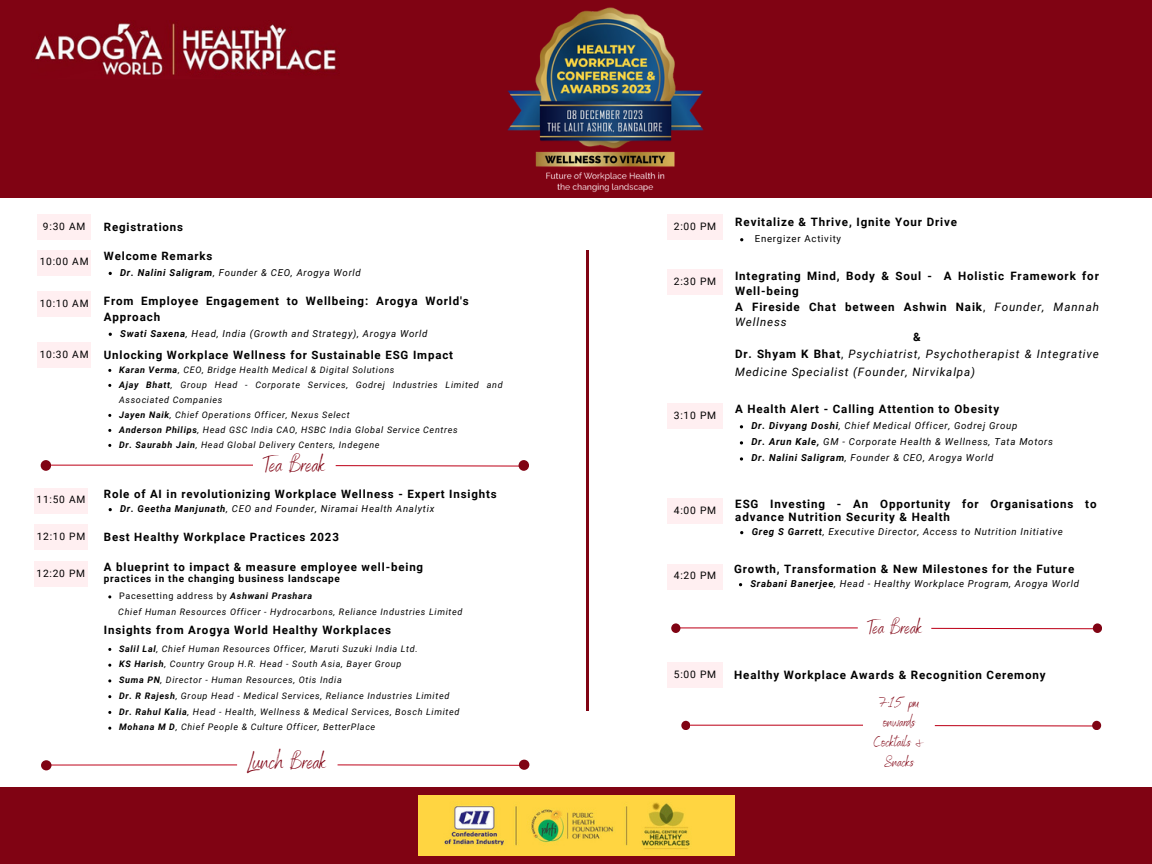
<style>
.page{position:relative;width:1152px;height:864px;background:#fff}
.page>*{position:absolute;margin:0;border:0;box-sizing:border-box;transform-origin:0 0}
.t1{font:22.5px "Benedict";color:#800313}
.t2{font:19.8px "Benedict";color:#800313}
.t3{font:14.4px/19.6px "Benedict";color:#800313;text-align:center}
.t4{font:700 11.55px/15.5px "Roboto";letter-spacing:.075em;color:#000}
.t5{font:italic 11.55px/18.3px "Roboto";letter-spacing:.075em;color:#000}
.t6{font:10.35px "Roboto";letter-spacing:.075em;color:#000}
.t7{font:10.2px "Roboto";letter-spacing:.075em;color:#000}
.t8{font:700 10.05px "Roboto";letter-spacing:.075em;color:#000}
.t9{font:italic 9.6px "Roboto";letter-spacing:.075em;color:#000}
.t10{font:9.6px "Roboto";letter-spacing:.075em;color:#000}
.t11{font:italic 9px/15px "Roboto";letter-spacing:.075em;color:#000}
.t12{font:9px "Roboto";letter-spacing:.075em;color:#000}
.s1{font-weight:700}
.s2{font-weight:700;font-style:italic}
.s3{font-weight:400}
.s4{font-weight:400;font-style:italic}
.s5{font-weight:700;font-style:normal}
.s6{font-style:normal}
</style>
<div class="page">
<div style="left:37px;top:214px;width:54px;height:26px;background:#ffeff1"></div>
<div style="left:37px;top:250px;width:54px;height:26px;background:#ffeff1"></div>
<div style="left:37px;top:342px;width:54px;height:26px;background:#ffeff1"></div>
<hr style="left:43px;top:765px;width:194px;height:1px;background:#bd0018">
<div style="left:41px;top:760px;width:11px;height:10px;background:#800313"></div>
<hr style="left:338px;top:765px;width:189px;height:1px;background:#bd0018">
<div style="left:519px;top:760px;width:10px;height:10px;background:#800313"></div>
<div style="left:0;top:787px;width:1152px;height:77px;background:#800313"></div>
<img style="left:418px;top:795px;width:316px;height:61px">
<div style="left:0;top:0;width:1152px;height:198px;background:#800313"></div>
<img style="left:34px;top:23px;width:303px;height:52px">
<img style="left:507px;top:7px;width:197px;height:139px">
<img style="left:535px;top:146px;width:140px;height:46px">
<div style="left:34px;top:524px;width:54px;height:26px;background:#ffeff1"></div>
<div style="left:34px;top:488px;width:54px;height:26px;background:#ffeff1"></div>
<hr style="left:42px;top:465px;width:211px;height:1px;background:#bd0018">
<div style="left:41px;top:460px;width:10px;height:11px;background:#800313"></div>
<hr style="left:336px;top:465px;width:189px;height:1px;background:#bd0018">
<div style="left:519px;top:460px;width:10px;height:11px;background:#800313"></div>
<div style="left:34px;top:561px;width:54px;height:26px;background:#ffeff1"></div>
<div style="left:668px;top:403px;width:55px;height:26px;background:#ffeff1"></div>
<div style="left:668px;top:564px;width:55px;height:26px;background:#ffeff1"></div>
<div style="left:668px;top:662px;width:55px;height:26px;background:#ffeff1"></div>
<div style="left:668px;top:498px;width:55px;height:26px;background:#ffeff1"></div>
<hr style="left:683px;top:725px;width:180px;height:1px;background:#bd0018">
<div style="left:681px;top:721px;width:9px;height:9px;background:#800313"></div>
<hr style="left:935px;top:725px;width:163px;height:1px;background:#bd0018">
<div style="left:1092px;top:721px;width:9px;height:9px;background:#800313"></div>
<hr style="left:673px;top:628px;width:185px;height:1px;background:#bd0018">
<div style="left:671px;top:623px;width:9px;height:10px;background:#800313"></div>
<hr style="left:931px;top:628px;width:168px;height:1px;background:#bd0018">
<div style="left:1093px;top:623px;width:9px;height:10px;background:#800313"></div>
<div style="left:668px;top:269px;width:55px;height:26px;background:#ffeff1"></div>
<div style="left:37px;top:291px;width:54px;height:26px;background:#ffeff1"></div>
<div style="left:668px;top:214px;width:55px;height:26px;background:#ffeff1"></div>
<hr style="left:586px;top:250px;width:3px;height:460px;background:#800313">
<svg style="left:740px;top:441px;width:3px;height:4px"></svg>
<svg style="left:740px;top:457px;width:3px;height:4px"></svg>
<p class="t7" style="left:43px;top:220px;width:44px">9:30 AM</p>
<p class="t7" style="left:40px;top:256px;width:50px">10:00 AM</p>
<p class="t4" style="left:104px;top:219px;width:81px">Registrations</p>
<p class="t6" style="left:674px;top:220px;width:44px">2:00 PM</p>
<p class="t4" style="left:104px;top:248px;width:110px">Welcome Remarks</p>
<p class="t9" style="left:120px;top:267px;width:242px"><span class="s1">Dr. Nalini Saligram</span>, Founder &amp; CEO, Arogya World</p>
<p class="t6" style="left:674px;top:276px;width:44px">2:30 PM</p>
<p class="t7" style="left:40px;top:297px;width:50px">10:10 AM</p>
<p class="t4" style="left:104px;top:293px;width:367px;line-height:16px">From Employee Engagement to Wellbeing: Arogya World's<br>Approach</p>
<p class="t9" style="left:120px;top:328px;width:309px"><span class="s1">Swati Saxena</span>, Head, India (Growth and Strategy), Arogya World</p>
<p class="t7" style="left:40px;top:348px;width:50px">10:30 AM</p>
<p class="t4" style="left:104px;top:347px;width:351px">Unlocking Workplace Wellness for Sustainable ESG Impact</p>
<p class="t11" style="left:119px;top:362px;width:277px"><span class="s1">Karan Verma</span>, CEO, Bridge Health Medical &amp; Digital Solutions</p>
<p class="t11" style="left:119px;top:377px;width:385px"><span class="s1">Ajay Bhatt</span>, Group Head - Corporate Services, Godrej Industries Limited and<br>Associated Companies</p>
<p class="t11" style="left:119px;top:407px;width:232px"><span class="s1">Jayen Naik</span>, Chief Operations Officer, Nexus Select</p>
<p class="t11" style="left:119px;top:422px;width:340px"><span class="s1">Anderson Philips</span>, Head GSC India CAO, HSBC India Global Service Centres</p>
<p class="t11" style="left:119px;top:437px;width:262px"><span class="s1">Dr. Saurabh Jain</span>, Head Global Delivery Centers, Indegene</p>
<p class="t6" style="left:674px;top:409px;width:44px">3:10 PM</p>
<p class="t1" style="left:263px;top:450px;width:64px">Tea Break</p>
<p class="t7" style="left:37px;top:494px;width:50px">11:50 AM</p>
<p class="t4" style="left:104px;top:486px;width:394px">Role of AI in revolutionizing Workplace Wellness - Expert Insights</p>
<p class="t9" style="left:120px;top:503px;width:316px"><span class="s1">Dr. Geetha Manjunath</span>, CEO and Founder, Niramai Health Analytix</p>
<p class="t6" style="left:674px;top:504px;width:44px">4:00 PM</p>
<p class="t7" style="left:37px;top:531px;width:50px">12:10 PM</p>
<p class="t4" style="left:104px;top:530px;width:237px">Best Healthy Workplace Practices 2023</p>
<p class="t4" style="left:104px;top:560px;width:321px">A blueprint to impact &amp; measure employee well-being</p>
<p class="t8" style="left:104px;top:573px;width:238px">practices in the changing business landscape</p>
<p class="t11" style="left:118px;top:604px;width:346px">Chief Human Resources Officer - Hydrocarbons, Reliance Industries Limited</p>
<p class="t4" style="left:104px;top:623px;width:289px">Insights from Arogya World Healthy Workplaces</p>
<p class="t7" style="left:37px;top:568px;width:50px">12:20 PM</p>
<p class="t6" style="left:674px;top:570px;width:44px">4:20 PM</p>
<p class="t12" style="left:119px;top:591px;width:195px">Pacesetting address by <span class="s2">Ashwani Prashara</span></p>
<p class="t11" style="left:119px;top:641px;width:300px"><span class="s1">Salil Lal</span>, Chief Human Resources Officer, Maruti Suzuki India Ltd.</p>
<p class="t11" style="left:119px;top:657px;width:284px"><span class="s1">KS Harish</span>, Country Group H.R. Head - South Asia, Bayer Group</p>
<p class="t11" style="left:119px;top:673px;width:224px"><span class="s1">Suma PN</span>, Director - Human Resources, Otis India</p>
<p class="t11" style="left:119px;top:688px;width:332px"><span class="s1">Dr. R Rajesh</span>, Group Head - Medical Services, Reliance Industries Limited</p>
<p class="t11" style="left:119px;top:704px;width:342px"><span class="s1">Dr. Rahul Kalia</span>, Head - Health, Wellness &amp; Medical Services, Bosch Limited</p>
<p class="t11" style="left:119px;top:720px;width:258px"><span class="s1">Mohana M D</span>, Chief People &amp; Culture Officer, BetterPlace</p>
<p class="t1" style="left:247px;top:747px;width:81px">Lunch Break</p>
<p class="t6" style="left:674px;top:669px;width:44px">5:00 PM</p>
<p class="t4" style="left:735px;top:214px;width:223px">Revitalize &amp; Thrive, Ignite Your Drive</p>
<p class="t10" style="left:755px;top:233px;width:88px">Energizer Activity</p>
<p class="t4" style="left:735px;top:268px;width:365px">Integrating Mind, Body &amp; Soul - A Holistic Framework for<br>Well-being</p>
<p class="t4" style="left:735px;top:299px;width:365px">A Fireside Chat between Ashwin Naik<span class="s3">,</span> <span class="s4">Founder, Mannah<br>Wellness</span></p>
<p class="t4" style="left:913px;top:330px;width:9px">&amp;</p>
<p class="t5" style="left:735px;top:345px;width:365px"><span class="s5">Dr. Shyam K Bhat</span><span class="s6">,</span> Psychiatrist, Psychotherapist &amp; Integrative<br>Medicine Specialist (Founder, Nirvikalpa)</p>
<p class="t4" style="left:735px;top:401px;width:266px">A Health Alert - Calling Attention to Obesity</p>
<p class="t9" style="left:751px;top:420px;width:268px"><span class="s1">Dr. Divyang Doshi</span>, Chief Medical Officer, Godrej Group</p>
<p class="t9" style="left:751px;top:436px;width:303px"><span class="s1">Dr. Arun Kale,</span> GM - Corporate Health &amp; Wellness, Tata Motors</p>
<p class="t9" style="left:751px;top:452px;width:244px"><span class="s1">Dr. Nalini Saligram</span>, Founder &amp; CEO, Arogya World</p>
<p class="t4" style="left:735px;top:497px;width:363px;line-height:12.9px">ESG Investing - An Opportunity for Organisations to advance Nutrition Security &amp; Health</p>
<p class="t9" style="left:752px;top:526px;width:313px"><span class="s1">Greg S Garrett</span>, Executive Director, Access to Nutrition Initiative</p>
<p class="t4" style="left:734px;top:561px;width:342px">Growth, Transformation &amp; New Milestones for the Future</p>
<p class="t9" style="left:750px;top:578px;width:330px"><span class="s1">Srabani Banerjee</span>, Head - Healthy Workplace Program, Arogya World</p>
<p class="t2" style="left:867px;top:615px;width:57px">Tea Break</p>
<p class="t4" style="left:734px;top:668px;width:313px">Healthy Workplace Awards &amp; Recognition Ceremony</p>
<p class="t3" style="left:874px;top:692px;width:52px">7:15 pm onwards<br>Cocktails &amp;<br>Snacks</p>
</div>
